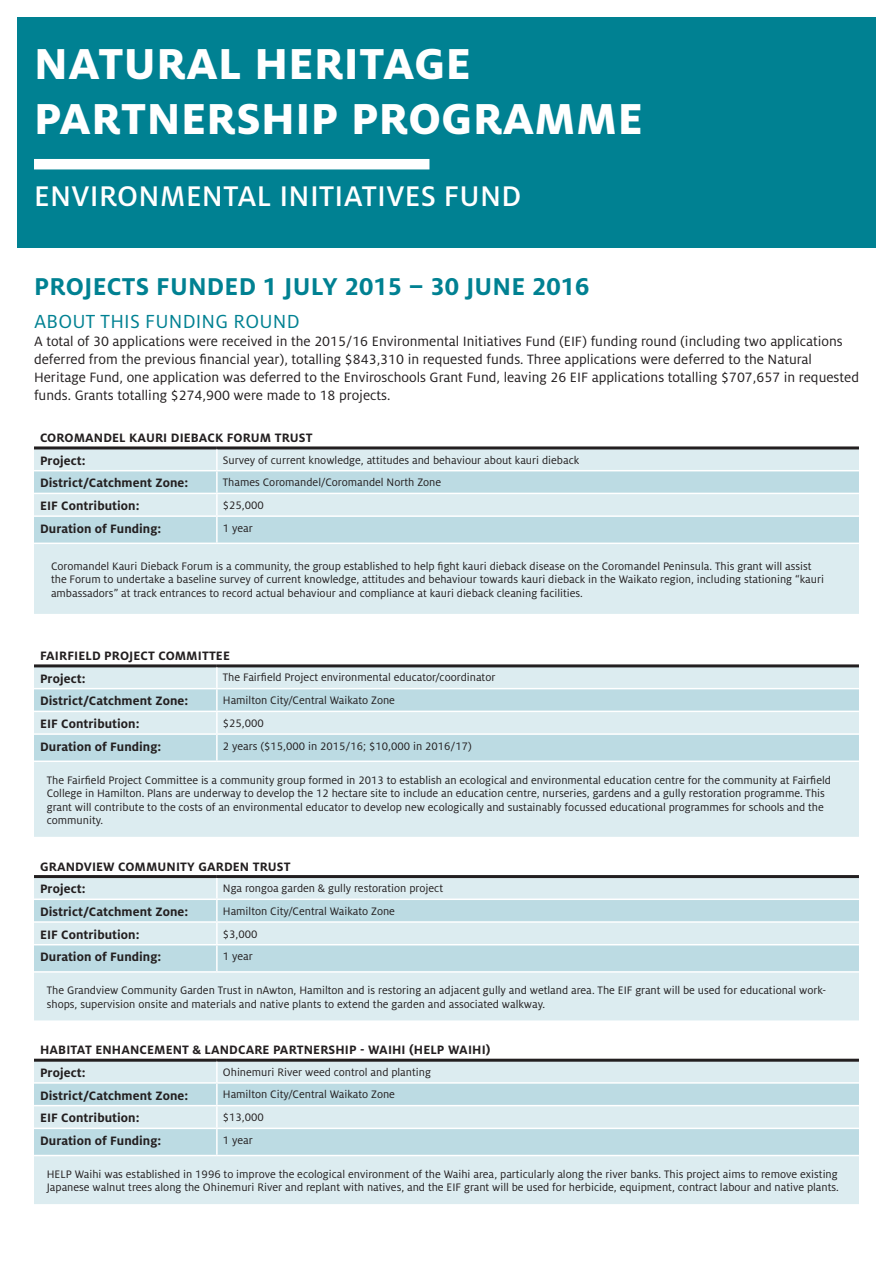
<style>
.page{position:relative;width:893px;height:1263px;background:#fff}
.page>*{position:absolute;margin:0;border:0;box-sizing:border-box;transform-origin:0 0}
.t1{font:800 48px/55.5px "Milo Pro";letter-spacing:.01em;color:#fff}
.t2{font:500 31.5px "Milo Pro";letter-spacing:.01em;color:#fff}
.t3{font:700 27px "Milo Pro";letter-spacing:.01em;color:#008192}
.t4{font:21px "Milo Pro";letter-spacing:.01em;color:#008192}
.t5{font:15px/18px "Milo Pro";color:#231f20}
.t6{font:700 13.5px/22.6px "Milo Pro";letter-spacing:.005em;color:#231f20}
.t7{font:12px/13.5px "Milo Pro";color:#231f20}
</style>
<div class="page">
<div style="left:17px;top:17px;width:859px;height:231px;background:#008192"></div>
<div style="left:34px;top:159px;width:395px;height:10px;background:#fff"></div>
<div style="left:34px;top:449px;width:825px;height:165px;background:#dcecf0"></div>
<svg style="left:34px;top:471px;width:825px;height:72px;background:#c6e0e7"></svg>
<hr style="left:34px;top:446px;width:183px;height:3px;background:#231f20">
<hr style="left:217px;top:446px;width:642px;height:3px;background:#231f20">
<hr style="left:216px;top:449px;width:2px;height:21px;background:#fff">
<hr style="left:34px;top:470px;width:183px;height:1px;background:#fff">
<hr style="left:217px;top:470px;width:642px;height:1px;background:#fff">
<hr style="left:216px;top:471px;width:2px;height:22px;background:#fff">
<hr style="left:34px;top:493px;width:183px;height:1px;background:#fff">
<hr style="left:217px;top:493px;width:642px;height:1px;background:#fff">
<hr style="left:216px;top:494px;width:2px;height:21px;background:#fff">
<hr style="left:34px;top:515px;width:183px;height:2px;background:#fff">
<hr style="left:217px;top:515px;width:642px;height:2px;background:#fff">
<hr style="left:216px;top:517px;width:2px;height:26px;background:#fff">
<hr style="left:34px;top:543px;width:183px;height:1px;background:#fff">
<hr style="left:217px;top:543px;width:642px;height:1px;background:#fff">
<div style="left:34px;top:667px;width:825px;height:170px;background:#dcecf0"></div>
<svg style="left:34px;top:689px;width:825px;height:71px;background:#c6e0e7"></svg>
<hr style="left:34px;top:664px;width:183px;height:3px;background:#231f20">
<hr style="left:217px;top:664px;width:642px;height:3px;background:#231f20">
<hr style="left:216px;top:667px;width:2px;height:21px;background:#fff">
<hr style="left:34px;top:688px;width:183px;height:1px;background:#fff">
<hr style="left:217px;top:688px;width:642px;height:1px;background:#fff">
<hr style="left:216px;top:689px;width:2px;height:22px;background:#fff">
<hr style="left:34px;top:711px;width:183px;height:1px;background:#fff">
<hr style="left:217px;top:711px;width:642px;height:1px;background:#fff">
<hr style="left:216px;top:712px;width:2px;height:21px;background:#fff">
<hr style="left:34px;top:733px;width:183px;height:2px;background:#fff">
<hr style="left:217px;top:733px;width:642px;height:2px;background:#fff">
<hr style="left:216px;top:735px;width:2px;height:25px;background:#fff">
<hr style="left:34px;top:760px;width:183px;height:2px;background:#fff">
<hr style="left:217px;top:760px;width:642px;height:2px;background:#fff">
<div style="left:34px;top:878px;width:825px;height:142px;background:#dcecf0"></div>
<svg style="left:34px;top:900px;width:825px;height:71px;background:#c6e0e7"></svg>
<hr style="left:34px;top:875px;width:183px;height:3px;background:#231f20">
<hr style="left:217px;top:875px;width:642px;height:3px;background:#231f20">
<hr style="left:216px;top:878px;width:2px;height:20px;background:#fff">
<hr style="left:34px;top:898px;width:183px;height:2px;background:#fff">
<hr style="left:217px;top:898px;width:642px;height:2px;background:#fff">
<hr style="left:216px;top:900px;width:2px;height:21px;background:#fff">
<hr style="left:34px;top:921px;width:183px;height:2px;background:#fff">
<hr style="left:217px;top:921px;width:642px;height:2px;background:#fff">
<hr style="left:216px;top:923px;width:2px;height:21px;background:#fff">
<hr style="left:34px;top:944px;width:183px;height:1px;background:#fff">
<hr style="left:217px;top:944px;width:642px;height:1px;background:#fff">
<hr style="left:216px;top:945px;width:2px;height:26px;background:#fff">
<hr style="left:34px;top:971px;width:183px;height:2px;background:#fff">
<hr style="left:217px;top:971px;width:642px;height:2px;background:#fff">
<div style="left:34px;top:1062px;width:825px;height:142px;background:#dcecf0"></div>
<svg style="left:34px;top:1084px;width:825px;height:71px;background:#c6e0e7"></svg>
<hr style="left:34px;top:1059px;width:183px;height:3px;background:#231f20">
<hr style="left:217px;top:1059px;width:642px;height:3px;background:#231f20">
<hr style="left:216px;top:1062px;width:2px;height:20px;background:#fff">
<hr style="left:34px;top:1082px;width:183px;height:2px;background:#fff">
<hr style="left:217px;top:1082px;width:642px;height:2px;background:#fff">
<hr style="left:216px;top:1084px;width:2px;height:21px;background:#fff">
<hr style="left:34px;top:1105px;width:183px;height:1px;background:#fff">
<hr style="left:217px;top:1105px;width:642px;height:1px;background:#fff">
<hr style="left:216px;top:1106px;width:2px;height:21px;background:#fff">
<hr style="left:34px;top:1127px;width:183px;height:2px;background:#fff">
<hr style="left:217px;top:1127px;width:642px;height:2px;background:#fff">
<hr style="left:216px;top:1129px;width:2px;height:26px;background:#fff">
<hr style="left:34px;top:1155px;width:183px;height:1px;background:#fff">
<hr style="left:217px;top:1155px;width:642px;height:1px;background:#fff">
<h1 class="t1" style="left:34px;top:36px;width:610px">NATURAL HERITAGE<br>PARTNERSHIP PROGRAMME</h1>
<h2 class="t2" style="left:34px;top:179px;width:489px">ENVIRONMENTAL INITIATIVES FUND</h2>
<h3 class="t3" style="left:34px;top:271px;width:557px">PROJECTS FUNDED 1 JULY 2015 – 30 JUNE 2016</h3>
<h3 class="t4" style="left:34px;top:310px;width:267px">ABOUT THIS FUNDING ROUND</h3>
<p class="t5" style="left:34px;top:333px;width:826px">A total of 30 applications were received in the 2015/16 Environmental Initiatives Fund (EIF) funding round (including two applications deferred from the previous financial year), totalling $843,310 in requested funds. Three applications were deferred to the Natural Heritage Fund, one application was deferred to the Enviroschools Grant Fund, leaving 26 EIF applications totalling $707,657 in requested funds. Grants totalling $274,900 were made to 18 projects.</p>
<p class="t6" style="left:40px;top:426px;width:274px">COROMANDEL KAURI DIEBACK FORUM TRUST<br>Project:</p>
<p class="t7" style="left:223px;top:453px;width:358px">Survey of current knowledge, attitudes and behaviour about kauri dieback</p>
<p class="t6" style="left:40px;top:472px;width:150px">District/Catchment Zone:</p>
<p class="t7" style="left:223px;top:476px;width:220px">Thames Coromandel/Coromandel North Zone</p>
<p class="t6" style="left:40px;top:494px;width:101px">EIF Contribution:</p>
<p class="t7" style="left:223px;top:498px;width:43px">$25,000</p>
<p class="t6" style="left:40px;top:517px;width:123px">Duration of Funding:</p>
<p class="t7" style="left:223px;top:521px;width:31px">1 year</p>
<p class="t7" style="left:51px;top:559px;width:774px">Coromandel Kauri Dieback Forum is a community, the group established to help fight kauri dieback disease on the Coromandel Peninsula. This grant will assist the Forum to undertake a baseline survey of current knowledge, attitudes and behaviour towards kauri dieback in the Waikato region, including stationing “kauri ambassadors” at track entrances to record actual behaviour and compliance at kauri dieback cleaning facilities.</p>
<p class="t6" style="left:40px;top:644px;width:191px">FAIRFIELD PROJECT COMMITTEE<br>Project:</p>
<p class="t7" style="left:223px;top:671px;width:274px">The Fairfield Project environmental educator/coordinator</p>
<p class="t6" style="left:40px;top:690px;width:150px">District/Catchment Zone:</p>
<p class="t7" style="left:223px;top:694px;width:174px">Hamilton City/Central Waikato Zone</p>
<p class="t6" style="left:40px;top:712px;width:101px">EIF Contribution:</p>
<p class="t7" style="left:223px;top:716px;width:43px">$25,000</p>
<p class="t6" style="left:40px;top:735px;width:123px">Duration of Funding:</p>
<p class="t7" style="left:223px;top:739px;width:251px">2 years ($15,000 in 2015/16; $10,000 in 2016/17)</p>
<p class="t7" style="left:47px;top:773px;width:786px">The Fairfield Project Committee is a community group formed in 2013 to establish an ecological and environmental education centre for the community at Fairfield College in Hamilton. Plans are underway to develop the 12 hectare site to include an education centre, nurseries, gardens and a gully restoration programme. This grant will contribute to the costs of an environmental educator to develop new ecologically and sustainably focussed educational programmes for schools and the community.</p>
<p class="t6" style="left:40px;top:855px;width:252px">GRANDVIEW COMMUNITY GARDEN TRUST<br>Project:</p>
<p class="t7" style="left:223px;top:882px;width:222px">Nga rongoa garden &amp; gully restoration project</p>
<p class="t6" style="left:40px;top:900px;width:150px">District/Catchment Zone:</p>
<p class="t7" style="left:223px;top:904px;width:174px">Hamilton City/Central Waikato Zone</p>
<p class="t6" style="left:40px;top:923px;width:101px">EIF Contribution:</p>
<p class="t7" style="left:223px;top:927px;width:36px">$3,000</p>
<p class="t6" style="left:40px;top:946px;width:123px">Duration of Funding:</p>
<p class="t7" style="left:223px;top:950px;width:31px">1 year</p>
<p class="t7" style="left:47px;top:984px;width:781px">The Grandview Community Garden Trust in nAwton, Hamilton and is restoring an adjacent gully and wetland area. The EIF grant will be used for educational work&shy;shops, supervision onsite and materials and native plants to extend the garden and associated walkway.</p>
<p class="t6" style="left:40px;top:1038px;width:452px">HABITAT ENHANCEMENT &amp; LANDCARE PARTNERSHIP - WAIHI (HELP WAIHI)<br>Project:</p>
<p class="t7" style="left:223px;top:1065px;width:210px">Ohinemuri River weed control and planting</p>
<p class="t6" style="left:40px;top:1084px;width:150px">District/Catchment Zone:</p>
<p class="t7" style="left:223px;top:1088px;width:174px">Hamilton City/Central Waikato Zone</p>
<p class="t6" style="left:40px;top:1107px;width:101px">EIF Contribution:</p>
<p class="t7" style="left:223px;top:1111px;width:43px">$13,000</p>
<p class="t6" style="left:40px;top:1129px;width:123px">Duration of Funding:</p>
<p class="t7" style="left:223px;top:1133px;width:31px">1 year</p>
<p class="t7" style="left:47px;top:1167px;width:794px">HELP Waihi was established in 1996 to improve the ecological environment of the Waihi area, particularly along the river banks. This project aims to remove existing<br>Japanese walnut trees along the Ohinemuri River and replant with natives, and the EIF grant will be used for herbicide, equipment, contract labour and native plants.</p>
</div>
